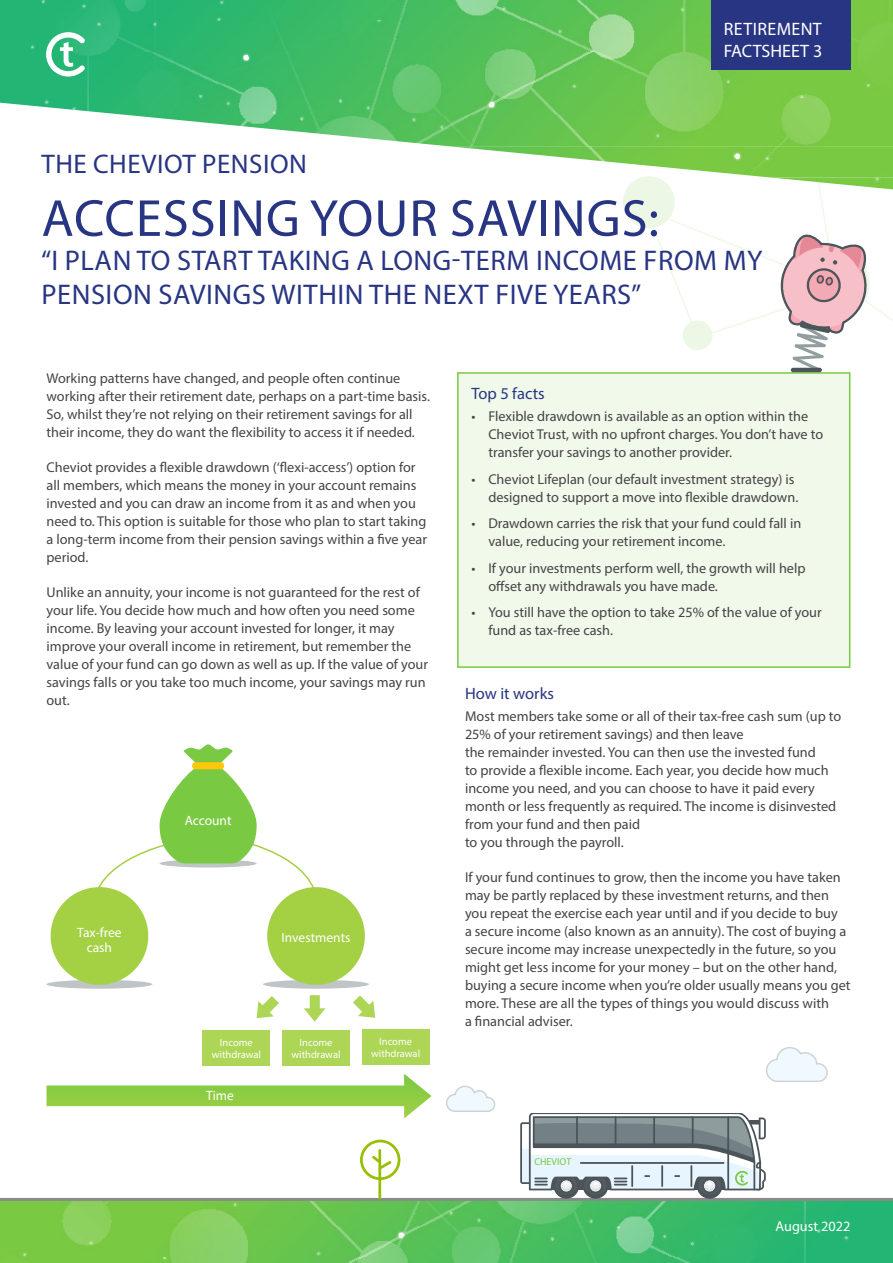
<style>
.page{position:relative;width:893px;height:1263px;background:#fff}
.page>*{position:absolute;margin:0;border:0;box-sizing:border-box;transform-origin:0 0}
.t1{font:52.5px "Myriad Pro";letter-spacing:.02em;color:#283583}
.t2{font:28.5px/34.2px "Myriad Pro";letter-spacing:.02em;color:#283583}
.t3{font:27px "Myriad Pro";letter-spacing:.02em;color:#283583}
.t4{font:18px "Myriad Pro";letter-spacing:.02em;color:#fff}
.t5{font:18px "Myriad Pro";color:#fff}
.t6{font:16.5px "Myriad Pro";color:#283583}
.t7{font:14.25px/18px "Myriad Pro";color:#454346}
.t8{font:14.25px "Myriad Pro";color:#fff}
.t9{font:13.5px "Myriad Pro";color:#fff}
.t10{font:10.5px/12px "Myriad Pro";color:#fff;text-align:center}
.t11{font:9.9px "Myriad Pro";color:#7ac943}
</style>
<div class="page">
<img style="left:0;top:1201px;width:893px;height:62px">
<hr style="left:0;top:1198px;width:893px;height:3px;background:#8b8a8a">
<img style="left:0;top:0;width:893px;height:115px">
<img style="left:128px;top:115px;width:765px;height:31px">
<img style="left:448px;top:146px;width:171px;height:17px">
<div style="left:263px;top:980px;width:106px;height:9px;background:#bfc4c7;border-radius:50%"></div>
<div style="left:267px;top:887px;width:98px;height:98px;background:#a4d043;border-radius:50%"></div>
<hr style="left:378px;top:1149px;width:3px;height:50px;background:#96bf00">
<svg style="left:360px;top:1140px;width:40px;height:40px"></svg>
<svg style="left:46px;top:32px;width:39px;height:45px"></svg>
<div style="left:711px;top:0;width:139px;height:69px;background:#283583"></div>
<svg style="left:766px;top:1047px;width:62px;height:35px"></svg>
<svg style="left:446px;top:1085px;width:50px;height:27px"></svg>
<div style="left:458px;top:373px;width:392px;height:294px;background:#f0f9ea"></div>
<div style="left:457px;top:372px;width:393px;height:296px;border:2px solid #7ac943"></div>
<svg style="left:304px;top:995px;width:21px;height:27px"></svg>
<div style="left:203px;top:1030px;width:67px;height:35px;background:#add556"></div>
<div style="left:282px;top:1030px;width:68px;height:35px;background:#add556"></div>
<div style="left:362px;top:1030px;width:67px;height:35px;background:#add556"></div>
<svg style="left:257px;top:996px;width:22px;height:22px"></svg>
<svg style="left:353px;top:995px;width:22px;height:23px"></svg>
<div style="left:46px;top:980px;width:106px;height:9px;background:#bfc4c7;border-radius:50%"></div>
<div style="left:51px;top:887px;width:97px;height:98px;background:#a4d043;border-radius:50%"></div>
<svg style="left:46px;top:1074px;width:386px;height:44px"></svg>
<svg style="left:93px;top:744px;width:225px;height:162px"></svg>
<div style="left:192px;top:762px;width:32px;height:7px;background:#fdc70c;border-radius:4px"></div>
<svg style="left:619px;top:138px;width:274px;height:246px"></svg>
<hr style="left:791px;top:368px;width:31px;height:4px;background:#4c555a;border-radius:2px">
<svg style="left:520px;top:1113px;width:246px;height:86px"></svg>
<p class="t4" style="left:724px;top:18px;width:99px">RETIREMENT</p>
<p class="t5" style="left:724px;top:39px;width:100px">FACTSHEET 3</p>
<p class="t3" style="left:41px;top:147px;width:267px">THE CHEVIOT PENSION</p>
<p class="t1" style="left:42px;top:186px;width:619px">ACCESSING YOUR SAVINGS:</p>
<p class="t2" style="left:41px;top:243px;width:723px">“I PLAN TO START TAKING A LONG-TERM INCOME FROM MY<br>PENSION SAVINGS WITHIN THE NEXT FIVE YEARS”</p>
<p class="t7" style="left:46px;top:369px;width:385px">Working patterns have changed, and people often continue working after their retirement date, perhaps on a part-time basis.<br>So, whilst they’re not relying on their retirement savings for all their income, they do want the flexibility to access it if needed.</p>
<p class="t7" style="left:46px;top:458px;width:382px">Cheviot provides a flexible drawdown (‘flexi-access’) option for all members, which means the money in your account remains invested and you can draw an income from it as and when you need to. This option is suitable for those who plan to start taking a long-term income from their pension savings within a five year period.</p>
<p class="t7" style="left:46px;top:583px;width:383px">Unlike an annuity, your income is not guaranteed for the rest of your life. You decide how much and how often you need some income. By leaving your account invested for longer, it may improve your overall income in retirement, but remember the value of your fund can go down as well as up. If the value of your savings falls or you take too much income, your savings may run out.</p>
<p class="t9" style="left:77px;top:924px;width:46px">Tax-free</p>
<p class="t9" style="left:87px;top:939px;width:27px">cash</p>
<p class="t9" style="left:185px;top:812px;width:48px">Account</p>
<p class="t9" style="left:282px;top:929px;width:70px">Investments</p>
<p class="t10" style="left:212px;top:1036px;width:50px">Income withdrawal</p>
<p class="t10" style="left:292px;top:1036px;width:50px">Income withdrawal</p>
<p class="t10" style="left:371px;top:1036px;width:50px">Income withdrawal</p>
<p class="t9" style="left:206px;top:1087px;width:29px">Time</p>
<p class="t6" style="left:471px;top:383px;width:75px">Top 5 facts</p>
<p class="t7" style="left:488px;top:407px;width:336px;text-indent:-17px">• Flexible drawdown is available as an option within the<br>Cheviot Trust, with no upfront charges. You don’t have to transfer your savings to another provider.</p>
<p class="t7" style="left:471px;top:470px;width:328px;text-align:right">• Cheviot Lifeplan (our default investment strategy) is designed to support a move into flexible drawdown.</p>
<p class="t7" style="left:488px;top:514px;width:314px;text-indent:-17px">• Drawdown carries the risk that your fund could fall in value, reducing your retirement income.</p>
<p class="t7" style="left:488px;top:559px;width:319px;text-indent:-17px">• If your investments perform well, the growth will help offset any withdrawals you have made.</p>
<p class="t7" style="left:488px;top:603px;width:335px;text-indent:-17px">• You still have the option to take 25% of the value of your fund as tax-free cash.</p>
<p class="t6" style="left:465px;top:683px;width:90px">How it works</p>
<p class="t7" style="left:465px;top:707px;width:378px">Most members take some or all of their tax-free cash sum (up to 25% of your retirement savings) and then leave<br>the remainder invested. You can then use the invested fund<br>to provide a flexible income. Each year, you decide how much income you need, and you can choose to have it paid every month or less frequently as required. The income is disinvested from your fund and then paid<br>to you through the payroll.</p>
<p class="t7" style="left:465px;top:868px;width:387px">If your fund continues to grow, then the income you have taken may be partly replaced by these investment returns, and then you repeat the exercise each year until and if you decide to buy<br>a secure income (also known as an annuity). The cost of buying a secure income may increase unexpectedly in the future, so you might get less income for your money – but on the other hand, buying a secure income when you’re older usually means you get more. These are all the types of things you would discuss with<br>a financial adviser.</p>
<p class="t11" style="left:534px;top:1156px;width:38px">CHEVIOT</p>
<p class="t8" style="left:776px;top:1217px;width:76px">August 2022</p>
</div>
